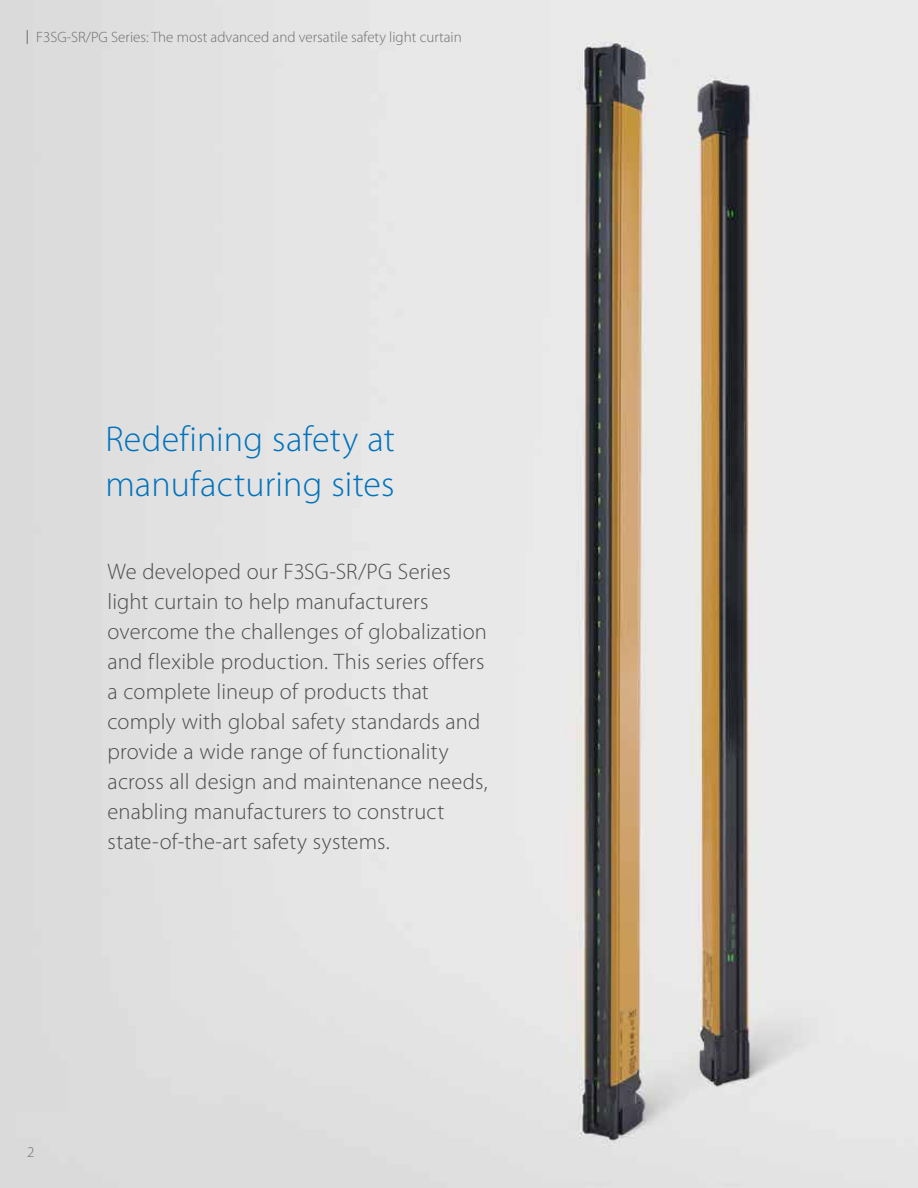
<style>
.page{position:relative;width:918px;height:1188px;background:#fff}
.page>*{position:absolute;margin:0;border:0;box-sizing:border-box;transform-origin:0 0}
.t1{font:300 36px/45px "Myriad Pro";letter-spacing:.005em;color:#0072bc}
.t2{font:300 22.5px/30px "Myriad Pro";letter-spacing:.005em;color:#4d4d4f}
.t3{font:300 15px "Myriad Pro";color:#6d6e71}
</style>
<div class="page">
<img style="left:0;top:0;width:918px;height:1188px">
<svg style="left:27px;top:30px;width:1px;height:14px"></svg>
<p class="t3" style="left:36px;top:29px;width:427px">F3SG-SR/PG Series: The most advanced and versatile safety light curtain</p>
<h1 class="t1" style="left:105px;top:418px;width:291px">Redefining safety at manufacturing sites</h1>
<p class="t2" style="left:108px;top:557px;width:382px">We developed our F3SG-SR/PG Series light curtain to help manufacturers overcome the challenges of globalization and flexible production. This series offers a complete lineup of products that comply with global safety standards and provide a wide range of functionality across all design and maintenance needs, enabling manufacturers to construct state-of-the-art safety systems.</p>
<p class="t3" style="left:27px;top:1144px;width:9px">2</p>
</div>
